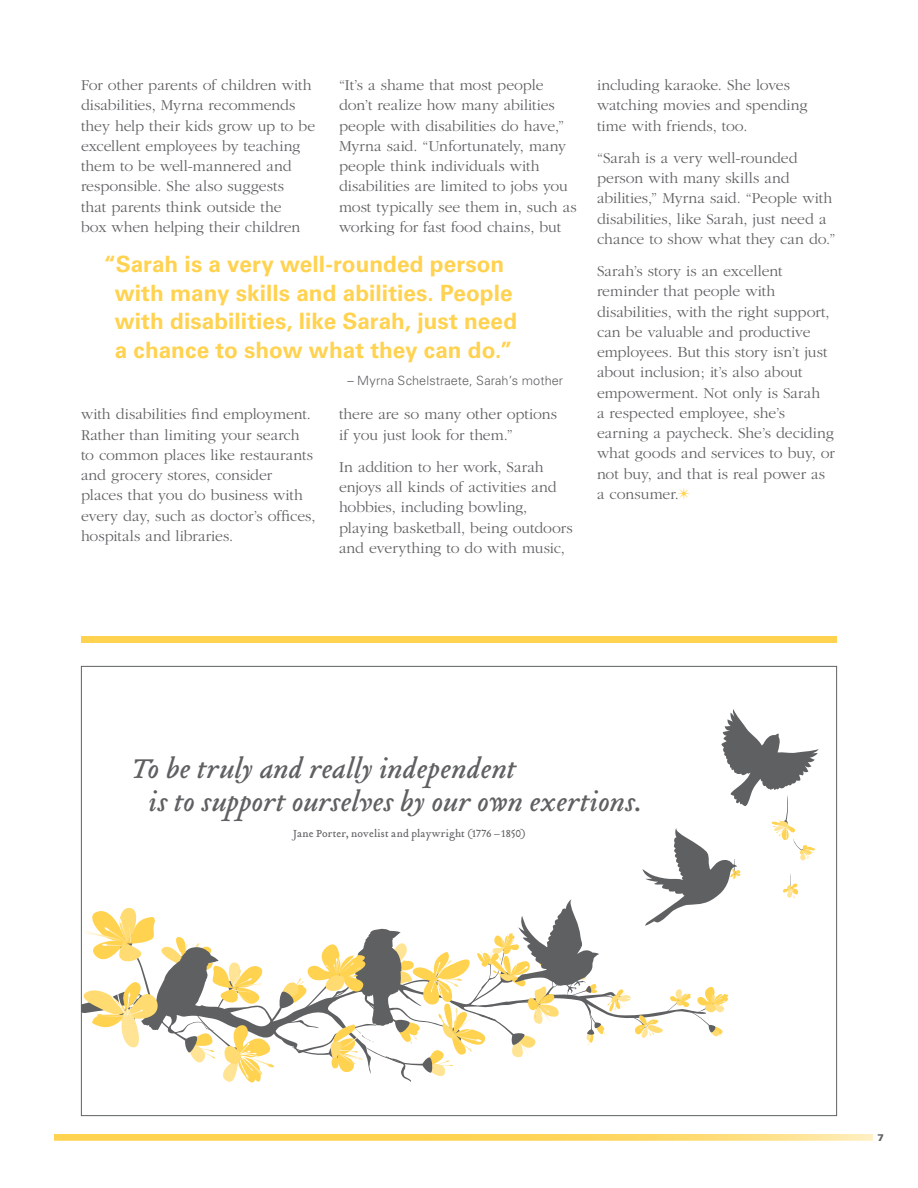
<style>
.page{position:relative;width:918px;height:1188px;background:#fff}
.page>*{position:absolute;margin:0;border:0;box-sizing:border-box;transform-origin:0 0}
.t1{font:italic 30px/33px "Tribute";color:#5f6062}
.t2{font:700 22.5px/28.5px "Univers";letter-spacing:.005em;color:#ffd24f;text-align:center}
.t3{font:300 15.75px/20.2px "Garamond";color:#5f6062}
.t4{font:300 12.75px "Univers";letter-spacing:.005em;color:#5f6062}
.t5{font:11.4px "Tribute Roman";letter-spacing:.01em;color:#5f6062}
.t6{font:900 9.75px "Univers";color:#5f6062}
.s1{color:#ffd24f}
</style>
<div class="page">
<svg style="left:54px;top:1134px;width:819px;height:7px;background:#ffd868"></svg>
<svg style="left:83px;top:709px;width:736px;height:374px"></svg>
<div style="left:81px;top:636px;width:756px;height:7px;background:#ffd24f"></div>
<p class="t3" style="left:81px;top:75px;width:236px">For other parents of children with disabilities, Myrna recommends they help their kids grow up to be excellent employees by teaching them to be well-mannered and responsible. She also suggests<br>that parents think outside the<br>box when helping their children</p>
<p class="t3" style="left:339px;top:75px;width:239px">“It’s a shame that most people don’t realize how many abilities people with disabilities do have,” Myrna said. “Unfortunately, many people think individuals with disabilities are limited to jobs you most typically see them in, such as working for fast food chains, but</p>
<h2 class="t2" style="left:104px;top:250px;width:415px">“Sarah is a very well-rounded person with many skills and abilities. People with disabilities, like Sarah, just need a chance to show what they can do.”</h2>
<p class="t4" style="left:347px;top:373px;width:217px">– Myrna Schelstraete, Sarah’s mother</p>
<p class="t3" style="left:81px;top:404px;width:236px">with disabilities find employment.<br>Rather than limiting your search to common places like restaurants and grocery stores, consider places that you do business with every day, such as doctor’s offices, hospitals and libraries.</p>
<p class="t3" style="left:339px;top:405px;width:220px">there are so many other options if you just look for them.”</p>
<p class="t3" style="left:339px;top:457px;width:235px">In addition to her work, Sarah enjoys all kinds of activities and hobbies, including bowling, playing basketball, being outdoors and everything to do with music,</p>
<p class="t3" style="left:597px;top:75px;width:212px">including karaoke. She loves watching movies and spending time with friends, too.</p>
<p class="t3" style="left:597px;top:148px;width:240px">“Sarah is a very well-rounded person with many skills and abilities,” Myrna said. “People with disabilities, like Sarah, just need a chance to show what they can do.”</p>
<p class="t3" style="left:597px;top:261px;width:239px">Sarah’s story is an excellent reminder that people with disabilities, with the right support, can be valuable and productive employees. But this story isn’t just about inclusion; it’s also about empowerment. Not only is Sarah<br>a respected employee, she’s earning a paycheck. She’s deciding what goods and services to buy, or not buy, and that is real power as a consumer.<span class="s1">✴</span></p>
<h1 class="t1" style="left:149px;top:752px;width:495px;text-indent:-17px">To be truly and really independent<br>is to support ourselves by our own exertions.</h1>
<p class="t5" style="left:293px;top:826px;width:234px">Jane Porter, novelist and playwright (1776 –1850)</p>
<p class="t6" style="left:878px;top:1131px;width:8px">7</p>
</div>
